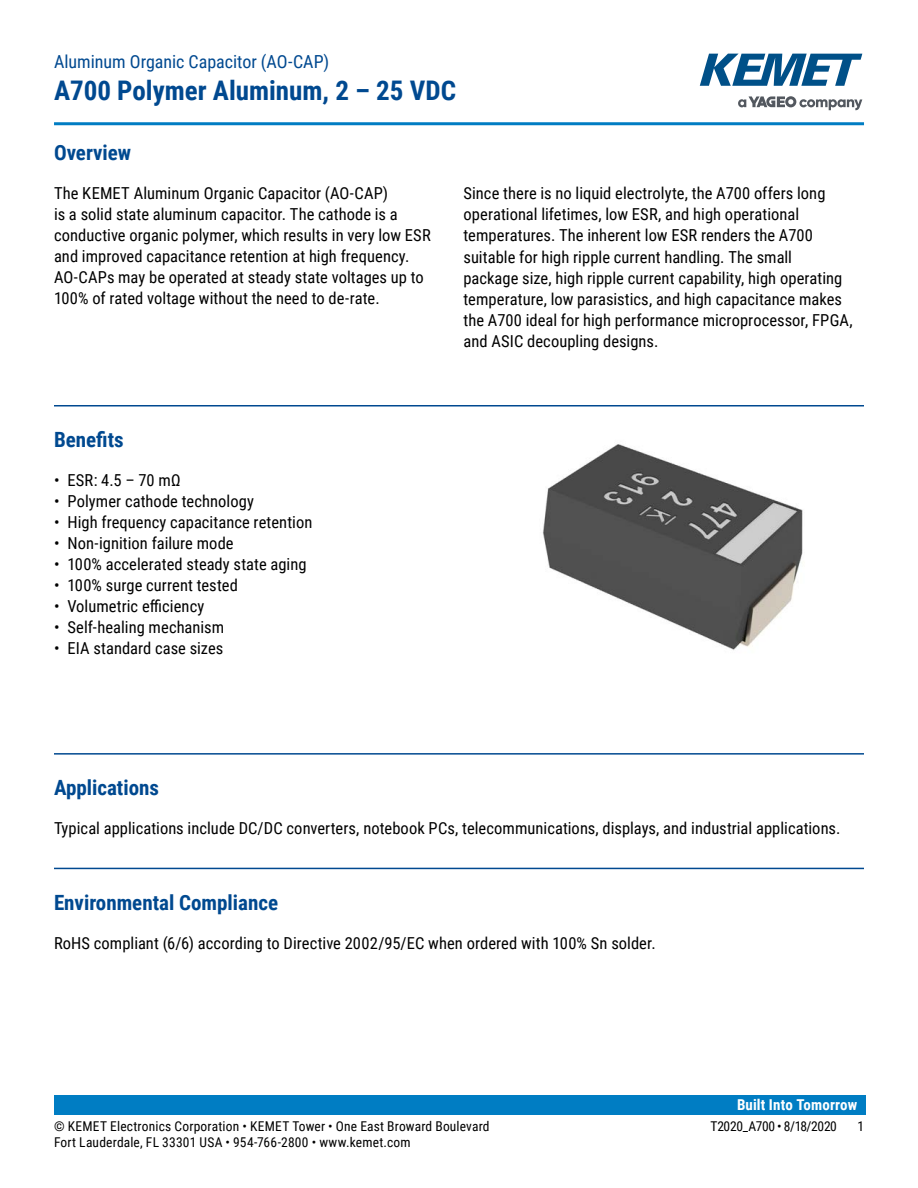
<style>
.page{position:relative;width:918px;height:1188px;background:#fff}
.page>*{position:absolute;margin:0;border:0;box-sizing:border-box;transform-origin:0 0}
.t1{font:700 27px "Roboto Condensed";color:#004990}
.t2{font:700 21px "Roboto Condensed";color:#004990}
.t3{font:18px "Roboto Condensed";color:#004990}
.t4{font:16.5px/21px "Roboto Condensed";letter-spacing:.005em;color:#000}
.t5{font:700 15px "Roboto Condensed";letter-spacing:.01em;color:#fff}
.t6{font:13.5px "Roboto Condensed";letter-spacing:.015em;color:#000}
.t7{font:13.5px "Roboto Condensed";letter-spacing:-.025em;color:#000}
</style>
<div class="page">
<svg style="left:738px;top:96px;width:124px;height:14px"></svg>
<svg style="left:700px;top:54px;width:162px;height:32px"></svg>
<hr style="left:54px;top:122px;width:810px;height:3px;background:#007dc3">
<div style="left:54px;top:1095px;width:811px;height:20px;background:#007dc3"></div>
<hr style="left:54px;top:405px;width:810px;height:1px;background:#004990">
<hr style="left:54px;top:753px;width:810px;height:2px;background:#004990">
<hr style="left:54px;top:868px;width:810px;height:1px;background:#004990">
<img style="left:542px;top:444px;width:261px;height:206px">
<p class="t3" style="left:54px;top:48px;width:277px">Aluminum Organic Capacitor (AO-CAP)</p>
<h1 class="t1" style="left:54px;top:71px;width:404px">A700 Polymer Aluminum, 2 – 25 VDC</h1>
<p class="t2" style="left:54px;top:138px;width:79px">Overview</p>
<p class="t4" style="left:54px;top:182px;width:378px">The KEMET Aluminum Organic Capacitor (AO-CAP)<br>is a solid state aluminum capacitor. The cathode is a conductive organic polymer, which results in very low ESR and improved capacitance retention at high frequency.<br>AO-CAPs may be operated at steady state voltages up to 100% of rated voltage without the need to de-rate.</p>
<p class="t4" style="left:463px;top:183px;width:391px">Since there is no liquid electrolyte, the A700 offers long operational lifetimes, low ESR, and high operational temperatures. The inherent low ESR renders the A700 suitable for high ripple current handling. The small<br>package size, high ripple current capability, high operating temperature, low parasistics, and high capacitance makes the A700 ideal for high performance microprocessor, FPGA, and ASIC decoupling designs.</p>
<p class="t2" style="left:54px;top:425px;width:71px">Benefits</p>
<p class="t4" style="left:54px;top:469px;width:128px">• ESR: 4.5 – 70 mΩ</p>
<p class="t4" style="left:54px;top:490px;width:201px">• Polymer cathode technology</p>
<p class="t4" style="left:54px;top:511px;width:260px">• High frequency capacitance retention</p>
<p class="t4" style="left:54px;top:532px;width:181px">• Non-ignition failure mode</p>
<p class="t4" style="left:54px;top:553px;width:254px">• 100% accelerated steady state aging</p>
<p class="t4" style="left:54px;top:574px;width:185px">• 100% surge current tested</p>
<p class="t4" style="left:54px;top:595px;width:152px">• Volumetric efficiency</p>
<p class="t4" style="left:54px;top:616px;width:172px">• Self-healing mechanism</p>
<p class="t4" style="left:54px;top:637px;width:171px">• EIA standard case sizes</p>
<p class="t2" style="left:54px;top:773px;width:107px">Applications</p>
<p class="t4" style="left:54px;top:817px;width:788px">Typical applications include DC/DC converters, notebook PCs, telecommunications, displays, and industrial applications.</p>
<p class="t2" style="left:54px;top:888px;width:226px">Environmental Compliance</p>
<p class="t4" style="left:54px;top:932px;width:603px">RoHS compliant (6/6) according to Directive 2002/95/EC when ordered with 100% Sn solder.</p>
<p class="t5" style="left:737px;top:1094px;width:122px">Built Into Tomorrow</p>
<p class="t6" style="left:54px;top:1116px;width:437px">© KEMET Electronics Corporation • KEMET Tower • One East Broward Boulevard</p>
<p class="t7" style="left:711px;top:1116px;width:128px">T2020_A700 • 8/18/2020</p>
<p class="t6" style="left:857px;top:1116px;width:8px">1</p>
<p class="t6" style="left:54px;top:1133px;width:358px">Fort Lauderdale, FL 33301 USA • 954-766-2800 • www.kemet.com</p>
</div>
